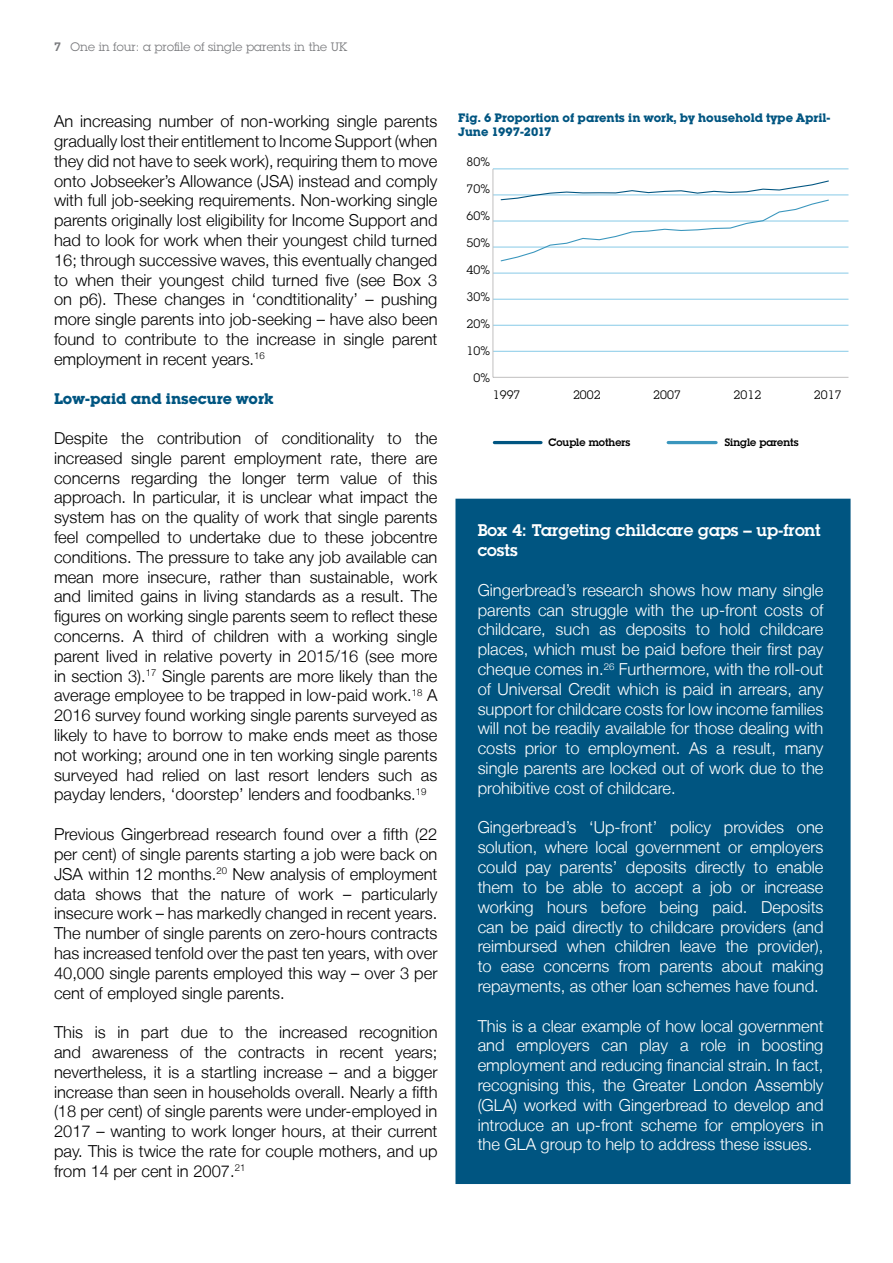
<style>
.page{position:relative;width:893px;height:1263px;background:#fff}
.page>*{position:absolute;margin:0;border:0;box-sizing:border-box;transform-origin:0 0}
.t1{font:300 16.5px/19.8px "Helvetica Neue LT";color:#000;text-align:justify}
.t2{font:300 16.5px/19.8px "Helvetica Neue LT";color:#fff;text-align:justify}
.t3{font:600 16.5px/19.8px "Lubalin Graph Std";color:#fff}
.t4{font:700 15px "Lubalin Graph Std";color:#005581}
.t5{font:700 12px/14.4px "Lubalin Graph Std";color:#005581}
.t6{font:12px "Lubalin Graph Std";color:#000}
.t7{font:12px "Lubalin Graph Std";color:#797a7d}
.t8{font:600 10.5px "Lubalin Graph Std";color:#000}
.s1{font-weight:600}
</style>
<div class="page">
<div style="left:455px;top:499px;width:396px;height:685px;background:#005581;border:4px solid #005581"></div>
<hr style="left:493px;top:351px;width:355px;height:1px;background:#87cae7">
<hr style="left:493px;top:325px;width:355px;height:1px;background:#87cae7">
<hr style="left:493px;top:299px;width:355px;height:1px;background:#87cae7">
<hr style="left:493px;top:273px;width:355px;height:1px;background:#87cae7">
<hr style="left:493px;top:247px;width:355px;height:1px;background:#87cae7">
<hr style="left:493px;top:221px;width:355px;height:1px;background:#87cae7">
<hr style="left:493px;top:195px;width:355px;height:1px;background:#87cae7">
<hr style="left:493px;top:169px;width:355px;height:1px;background:#87cae7">
<hr style="left:493px;top:169px;width:1px;height:208px;background:#c0bfbf">
<hr style="left:493px;top:377px;width:355px;height:1px;background:#c0bfbf">
<svg style="left:500px;top:180px;width:330px;height:82px"></svg>
<hr style="left:494px;top:441px;width:47px;height:3px;background:#005581">
<hr style="left:668px;top:441px;width:48px;height:3px;background:#3a96bd">
<p class="t7" style="left:54px;top:39px;width:295px"><span class="s1">7</span> One in four: a profile of single parents in the UK</p>
<p class="t1" style="left:54px;top:111px;width:385px">An increasing number of non-working single parents gradually lost their entitlement to Income Support (when they did not have to seek work), requiring them to move onto Jobseeker’s Allowance (JSA) instead and comply with full job-seeking requirements. Non-working single parents originally lost eligibility for Income Support and had to look for work when their youngest child turned 16; through successive waves, this eventually changed to when their youngest child turned five (see Box 3 on p6). These changes in ‘condtitionality’ – pushing more single parents into job-seeking – have also been found to contribute to the increase in single parent employment in recent years.<sup>16</sup></p>
<p class="t4" style="left:54px;top:389px;width:221px">Low-paid and insecure work</p>
<p class="t1" style="left:54px;top:428px;width:385px">Despite the contribution of conditionality to the increased single parent employment rate, there are concerns regarding the longer term value of this approach. In particular, it is unclear what impact the system has on the quality of work that single parents feel compelled to undertake due to these jobcentre conditions. The pressure to take any job available can mean more insecure, rather than sustainable, work and limited gains in living standards as a result. The figures on working single parents seem to reflect these concerns. A third of children with a working single parent lived in relative poverty in 2015/16 (see more in section 3).<sup>17</sup> Single parents are more likely than the average employee to be trapped in low-paid work.<sup>18</sup> A 2016 survey found working single parents surveyed as likely to have to borrow to make ends meet as those not working; around one in ten working single parents surveyed had relied on last resort lenders such as payday lenders, ‘doorstep’ lenders and foodbanks.<sup>19</sup></p>
<p class="t1" style="left:54px;top:824px;width:385px">Previous Gingerbread research found over a fifth (22 per cent) of single parents starting a job were back on JSA within 12 months.<sup>20</sup> New analysis of employment data shows that the nature of work – particularly insecure work – has markedly changed in recent years.<br>The number of single parents on zero-hours contracts has increased tenfold over the past ten years, with over 40,000 single parents employed this way – over 3 per cent of employed single parents.</p>
<p class="t1" style="left:54px;top:1022px;width:385px">This is in part due to the increased recognition and awareness of the contracts in recent years; nevertheless, it is a startling increase – and a bigger increase than seen in households overall. Nearly a fifth (18 per cent) of single parents were under-employed in 2017 – wanting to work longer hours, at their current pay. This is twice the rate for couple mothers, and up from 14 per cent in 2007.<sup>21</sup></p>
<p class="t5" style="left:458px;top:110px;width:374px">Fig. 6 Proportion of parents in work, by household type April-<br>June 1997-2017</p>
<p class="t6" style="left:467px;top:155px;width:25px">80%</p>
<p class="t6" style="left:467px;top:182px;width:25px">70%</p>
<p class="t6" style="left:467px;top:209px;width:25px">60%</p>
<p class="t6" style="left:467px;top:236px;width:25px">50%</p>
<p class="t6" style="left:467px;top:263px;width:25px">40%</p>
<p class="t6" style="left:467px;top:290px;width:25px">30%</p>
<p class="t6" style="left:467px;top:317px;width:25px">20%</p>
<p class="t6" style="left:467px;top:344px;width:25px">10%</p>
<p class="t6" style="left:473px;top:371px;width:18px">0%</p>
<p class="t6" style="left:493px;top:387px;width:29px">1997</p>
<p class="t6" style="left:573px;top:387px;width:29px">2002</p>
<p class="t6" style="left:653px;top:387px;width:29px">2007</p>
<p class="t6" style="left:733px;top:387px;width:29px">2012</p>
<p class="t6" style="left:814px;top:387px;width:29px">2017</p>
<p class="t8" style="left:549px;top:435px;width:83px">Couple mothers</p>
<p class="t8" style="left:725px;top:435px;width:75px">Single parents</p>
<p class="t3" style="left:478px;top:520px;width:345px">Box 4: Targeting childcare gaps – up-front costs</p>
<p class="t2" style="left:478px;top:580px;width:347px">Gingerbread’s research shows how many single parents can struggle with the up-front costs of childcare, such as deposits to hold childcare places, which must be paid before their first pay cheque comes in.<sup>26</sup> Furthermore, with the roll-out of Universal Credit which is paid in arrears, any support for childcare costs for low income families will not be readily available for those dealing with costs prior to employment. As a result, many single parents are locked out of work due to the prohibitive cost of childcare.</p>
<p class="t2" style="left:478px;top:817px;width:347px">Gingerbread’s ‘Up-front’ policy provides one solution, where local government or employers could pay parents’ deposits directly to enable them to be able to accept a job or increase working hours before being paid. Deposits can be paid directly to childcare providers (and reimbursed when children leave the provider), to ease concerns from parents about making repayments, as other loan schemes have found.</p>
<p class="t2" style="left:478px;top:1015px;width:347px">This is a clear example of how local government and employers can play a role in boosting employment and reducing financial strain. In fact, recognising this, the Greater London Assembly (GLA) worked with Gingerbread to develop and introduce an up-front scheme for employers in the GLA group to help to address these issues.</p>
</div>
